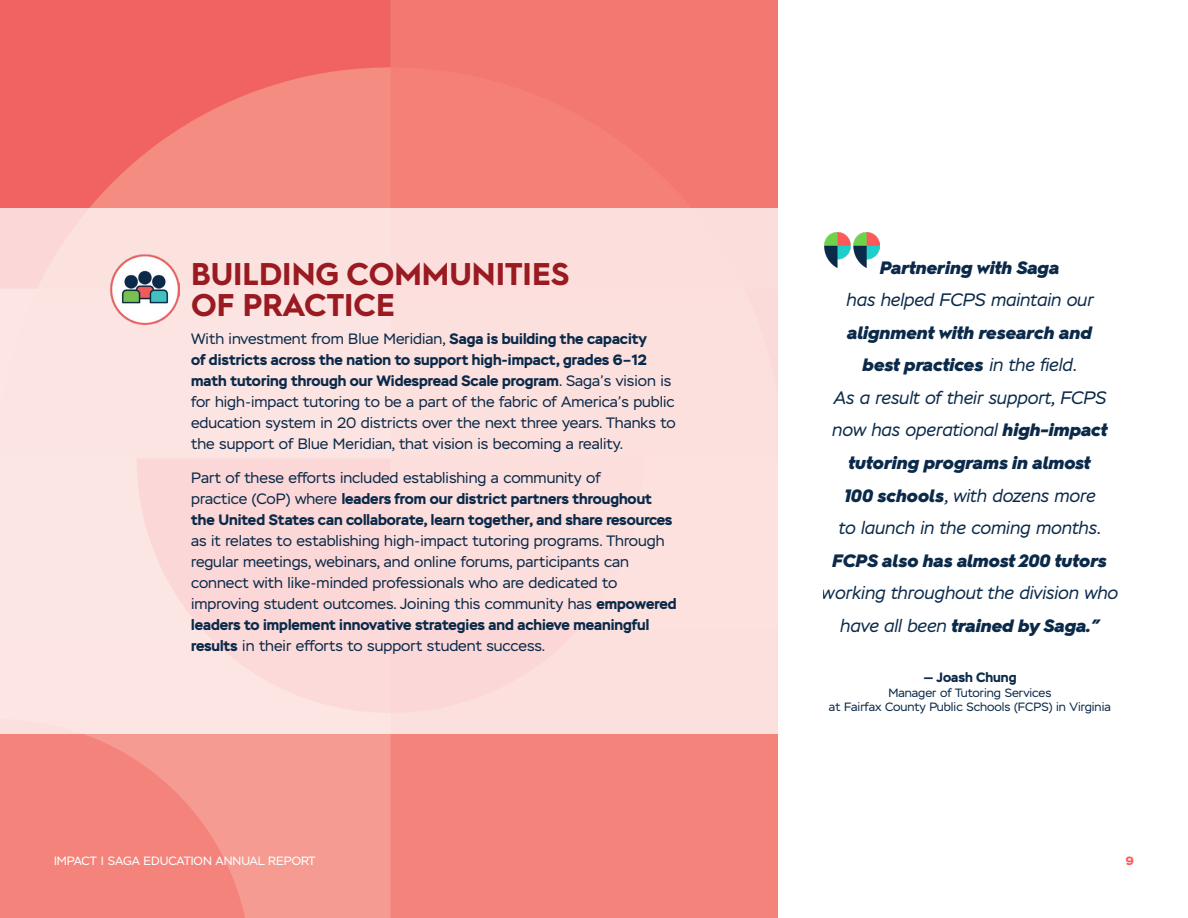
<style>
.page{position:relative;width:1188px;height:918px;background:#fff}
.page>*{position:absolute;margin:0;border:0;box-sizing:border-box;transform-origin:0 0}
.t1{font:700 31.5px/31.5px "Hurme Geometric Sans 2";color:#991a21}
.t2{font:italic 18px/32.5px "Stem";color:#0b2a4a}
.t3{font:italic 900 18px/32.5px "Hurme Geometric Sans 2";color:#0b2a4a;text-align:center}
.t4{font:15px/21px "Stem";color:#0b2a4a}
.t5{font:700 13.5px "Stem";color:#0b2a4a}
.t6{font:12px/14.4px "Stem";color:#0b2a4a;text-align:center}
.t7{font:12px "Stem";color:#fff}
.t8{font:700 12px "Stem";color:#ff595a}
.s1{font-weight:700}
.s2{font-family:"Stem";font-weight:400}
.s3{font-family:"Hurme Geometric Sans 2";font-weight:900}
</style>
<div class="page">
<img style="left:0;top:0;width:778px;height:918px">
<img style="left:824px;top:232px;width:56px;height:35px">
<div style="left:0;top:208px;width:780px;height:526px;background:#fce0dd"></div>
<img style="left:110px;top:255px;width:69px;height:69px">
<p class="t1" style="left:191px;top:256px;width:380px">BUILDING COMMUNITIES<br>OF PRACTICE</p>
<p class="t4" style="left:191px;top:328px;width:486px">With investment from Blue Meridian, <span class="s1">Saga is building the capacity<br>of districts across the nation to support high-impact, grades 6–12 math tutoring through our Widespread Scale program</span>. Saga’s vision is for high-impact tutoring to be a part of the fabric of America’s public education system in 20 districts over the next three years. Thanks to the support of Blue Meridian, that vision is becoming a reality.</p>
<p class="t4" style="left:191px;top:468px;width:487px">Part of these efforts included establishing a community of<br>practice (CoP) where <span class="s1">leaders from our district partners throughout the United States can collaborate, learn together, and share resources </span>as it relates to establishing high-impact tutoring programs. Through regular meetings, webinars, and online forums, participants can connect with like-minded professionals who are dedicated to improving student outcomes. Joining this community has <span class="s1">empowered leaders to implement innovative strategies and achieve meaningful results</span> in their efforts to support student success.</p>
<p class="t3" style="left:880px;top:250px;width:181px">Partnering with Saga</p>
<p class="t2" style="left:846px;top:284px;width:249px">has helped FCPS maintain our</p>
<p class="t3" style="left:848px;top:315px;width:246px">alignment with research and best practices <span class="s2">in the field.</span></p>
<p class="t2" style="left:832px;top:382px;width:278px">As a result of their support, FCPS now has operational <span class="s3">high-impact</span></p>
<p class="t3" style="left:849px;top:445px;width:244px">tutoring programs in almost</p>
<p class="t2" style="left:839px;top:479px;width:265px;text-align:center"><span class="s3">100 schools</span>, with dozens more to launch in the coming months.</p>
<p class="t3" style="left:833px;top:543px;width:276px">FCPS also has almost 200 tutors</p>
<p class="t2" style="left:822px;top:577px;width:297px">working throughout the division who</p>
<p class="t3" style="left:840px;top:608px;width:261px"><span class="s2">have all been</span> trained by Saga.”</p>
<p class="t5" style="left:923px;top:669px;width:95px">— Joash Chung</p>
<p class="t6" style="left:829px;top:685px;width:283px">Manager of Tutoring Services<br>at Fairfax County Public Schools (FCPS) in Virginia</p>
<p class="t7" style="left:54px;top:854px;width:263px">IMPACT | SAGA EDUCATION ANNUAL REPORT</p>
<p class="t8" style="left:1126px;top:853px;width:10px">9</p>
</div>
